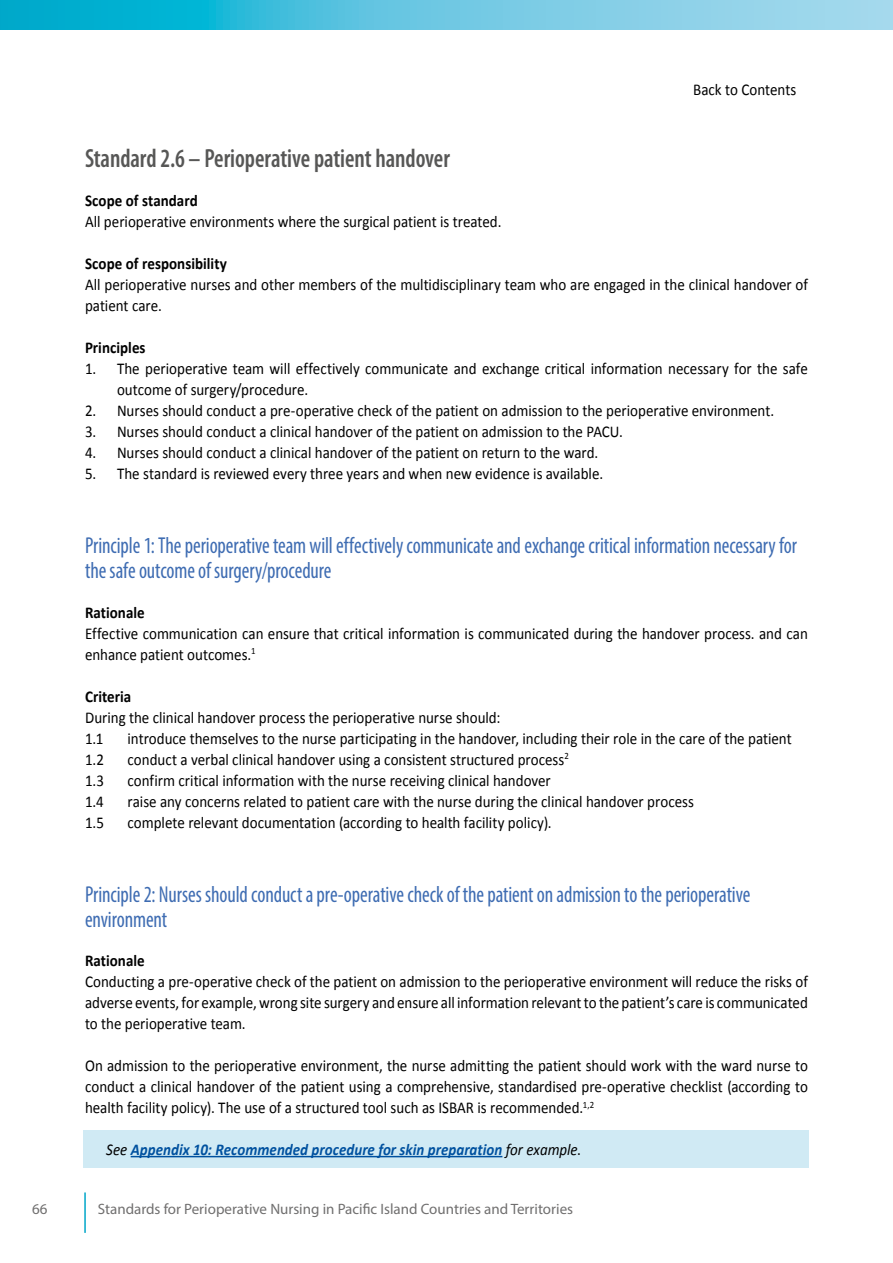
<style>
.page{position:relative;width:893px;height:1263px;background:#fff}
.page>*{position:absolute;margin:0;border:0;box-sizing:border-box;transform-origin:0 0}
.t1{font:600 condensed 26.4px "Myriad Pro";letter-spacing:-.005em;color:#575756;scale:.91 1}
.t2{font:condensed 23.1px/25.2px "Myriad Pro";letter-spacing:-.005em;color:#3e6cb2;scale:.91 1}
.t3{font:16.5px/21px "Calibri";color:#000;scale:.91 1}
.t4{font:700 16.5px "Calibri";color:#000;scale:.91 1}
.t5{font:italic 700 16.5px "Calibri";color:#00519f;scale:.91 1}
.t6{font:15px "Myriad Pro";color:#706f6f}
.s1{font-weight:400;color:#000}
.s2{font-weight:400;font-style:normal;color:#000}
</style>
<div class="page">
<svg style="left:0;top:0;width:892px;height:30px;background:#5ac4df"></svg>
<hr style="left:84px;top:1192px;width:2px;height:41px;background:#00a6c8">
<hr style="left:892px;top:0;width:1px;height:30px;background:#a6daed">
<div style="left:84px;top:1130px;width:725px;height:38px;background:#d0eaf4"></div>
<hr style="left:131px;top:1156px;width:223px;height:1px;background:#00519f">
<hr style="left:354px;top:1156px;width:148px;height:1px;background:#00519f">
<p class="t3" style="left:693px;top:80px;width:115px">Back to Contents</p>
<h1 class="t1" style="left:85px;top:142px;width:402px">Standard 2.6 – Perioperative patient handover</h1>
<p class="t4" style="left:85px;top:190px;width:125px">Scope of standard</p>
<p class="t3" style="left:85px;top:211px;width:459px">All perioperative environments where the surgical patient is treated.</p>
<p class="t4" style="left:85px;top:253px;width:157px">Scope of responsibility</p>
<p class="t3" style="left:85px;top:274px;width:796px">All perioperative nurses and other members of the multidisciplinary team who are engaged in the clinical handover of patient care.</p>
<p class="t4" style="left:85px;top:337px;width:68px">Principles</p>
<p class="t3" style="left:117px;top:358px;width:761px;text-indent:-32px">1. The perioperative team will effectively communicate and exchange critical information necessary for the safe outcome of surgery/procedure.</p>
<p class="t3" style="left:85px;top:400px;width:759px">2. Nurses should conduct a pre-operative check of the patient on admission to the perioperative environment.</p>
<p class="t3" style="left:85px;top:421px;width:592px">3. Nurses should conduct a clinical handover of the patient on admission to the PACU.</p>
<p class="t3" style="left:85px;top:442px;width:566px">4. Nurses should conduct a clinical handover of the patient on return to the ward.</p>
<p class="t3" style="left:85px;top:463px;width:571px">5. The standard is reviewed every three years and when new evidence is available.</p>
<h2 class="t2" style="left:85px;top:533px;width:784px">Principle 1: The perioperative team will effectively communicate and exchange critical information necessary for the safe outcome of surgery/procedure</h2>
<p class="t4" style="left:85px;top:601px;width:67px">Rationale</p>
<p class="t3" style="left:85px;top:623px;width:796px">Effective communication can ensure that critical information is communicated during the handover process. and can enhance patient outcomes.<sup>1</sup></p>
<p class="t4" style="left:85px;top:685px;width:52px">Criteria</p>
<p class="t3" style="left:85px;top:707px;width:458px">During the clinical handover process the perioperative nurse should:<br>1.1</p>
<p class="t3" style="left:128px;top:728px;width:731px">introduce themselves to the nurse participating in the handover, including their role in the care of the patient</p>
<p class="t3" style="left:85px;top:749px;width:22px">1.2</p>
<p class="t3" style="left:128px;top:749px;width:486px">conduct a verbal clinical handover using a consistent structured process<sup>2</sup></p>
<p class="t3" style="left:85px;top:769px;width:22px">1.3</p>
<p class="t3" style="left:128px;top:769px;width:467px">confirm critical information with the nurse receiving clinical handover</p>
<p class="t3" style="left:85px;top:791px;width:22px">1.4</p>
<p class="t3" style="left:128px;top:791px;width:624px">raise any concerns related to patient care with the nurse during the clinical handover process</p>
<p class="t3" style="left:85px;top:812px;width:22px">1.5</p>
<p class="t3" style="left:128px;top:812px;width:468px">complete relevant documentation (according to health facility policy).</p>
<h2 class="t2" style="left:85px;top:881px;width:733px">Principle 2: Nurses should conduct a pre-operative check of the patient on admission to the perioperative environment</h2>
<p class="t4" style="left:85px;top:950px;width:67px">Rationale</p>
<p class="t3" style="left:85px;top:971px;width:796px;text-align:justify">Conducting a pre-operative check of the patient on admission to the perioperative environment will reduce the risks of adverse events, for example, wrong site surgery and ensure all information relevant to the patient’s care is communicated to the perioperative team.</p>
<p class="t3" style="left:85px;top:1055px;width:796px;text-align:justify">On admission to the perioperative environment, the nurse admitting the patient should work with the ward nurse to conduct a clinical handover of the patient using a comprehensive, standardised pre-operative checklist (according to health facility policy). The use of a structured tool such as ISBAR is recommended.<sup>1,2</sup></p>
<p class="t5" style="left:106px;top:1139px;width:523px"><span class="s1">See</span> Appendix 10: Recommended procedure for skin preparation <span class="s1">for example</span><span class="s2">.</span></p>
<p class="t6" style="left:32px;top:1200px;width:17px">66</p>
<p class="t6" style="left:98px;top:1200px;width:477px">Standards for Perioperative Nursing in Pacific Island Countries and Territories</p>
</div>
